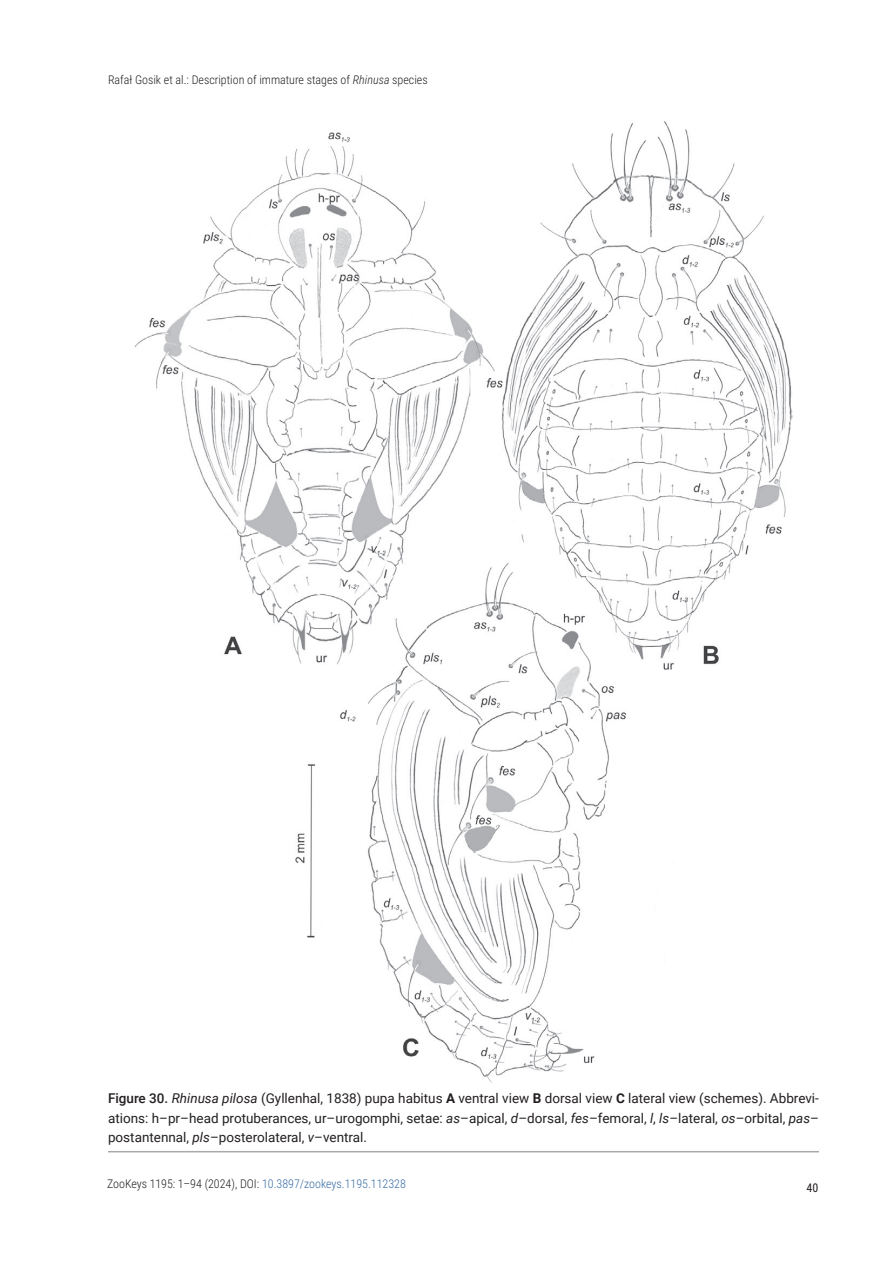
<style>
.page{position:relative;width:893px;height:1263px;background:#fff}
.page>*{position:absolute;margin:0;border:0;box-sizing:border-box;transform-origin:0 0}
.t1{font:13.5px/19.8px "Roboto";color:#231f20;text-align:justify}
.t2{font:300 12px "Roboto Condensed";color:#231f20}
.t3{font:12px "Roboto Condensed";color:#231f20}
.s1{font-style:italic}
.s2{font-weight:500}
.s3{font-weight:700}
.s4{color:#376ba5}
</style>
<div class="page">
<img style="left:134px;top:121px;width:659px;height:961px">
<hr style="left:108px;top:1151px;width:711px;height:1px;background:#a8a9ad">
<p class="t2" style="left:108px;top:71px;width:321px">Rafał Gosik et al.: Description of immature stages of <span class="s1">Rhinusa</span> species</p>
<p class="t1" style="left:108px;top:1087px;width:712px"><span class="s2">Figure 30.</span> <span class="s1">Rhinusa pilosa</span> (Gyllenhal, 1838) pupa habitus <span class="s3">A</span> ventral view <span class="s3">B</span> dorsal view <span class="s3">C</span> lateral view (schemes). Abbrevi&shy;ations: h–pr–head protuberances, ur–urogomphi, setae: <span class="s1">as</span>–apical, <span class="s1">d</span>–dorsal, <span class="s1">fes</span>–femoral, <span class="s1">l</span>, <span class="s1">ls</span>–lateral, <span class="s1">os</span>–orbital, <span class="s1">pas</span>– postantennal, <span class="s1">pls</span>–posterolateral, <span class="s1">v</span>–ventral.</p>
<p class="t2" style="left:107px;top:1175px;width:300px">ZooKeys 1195: 1–94 (2024), DOI: <span class="s4">10.3897/zookeys.1195.112328</span></p>
<p class="t3" style="left:806px;top:1179px;width:13px">40</p>
</div>
